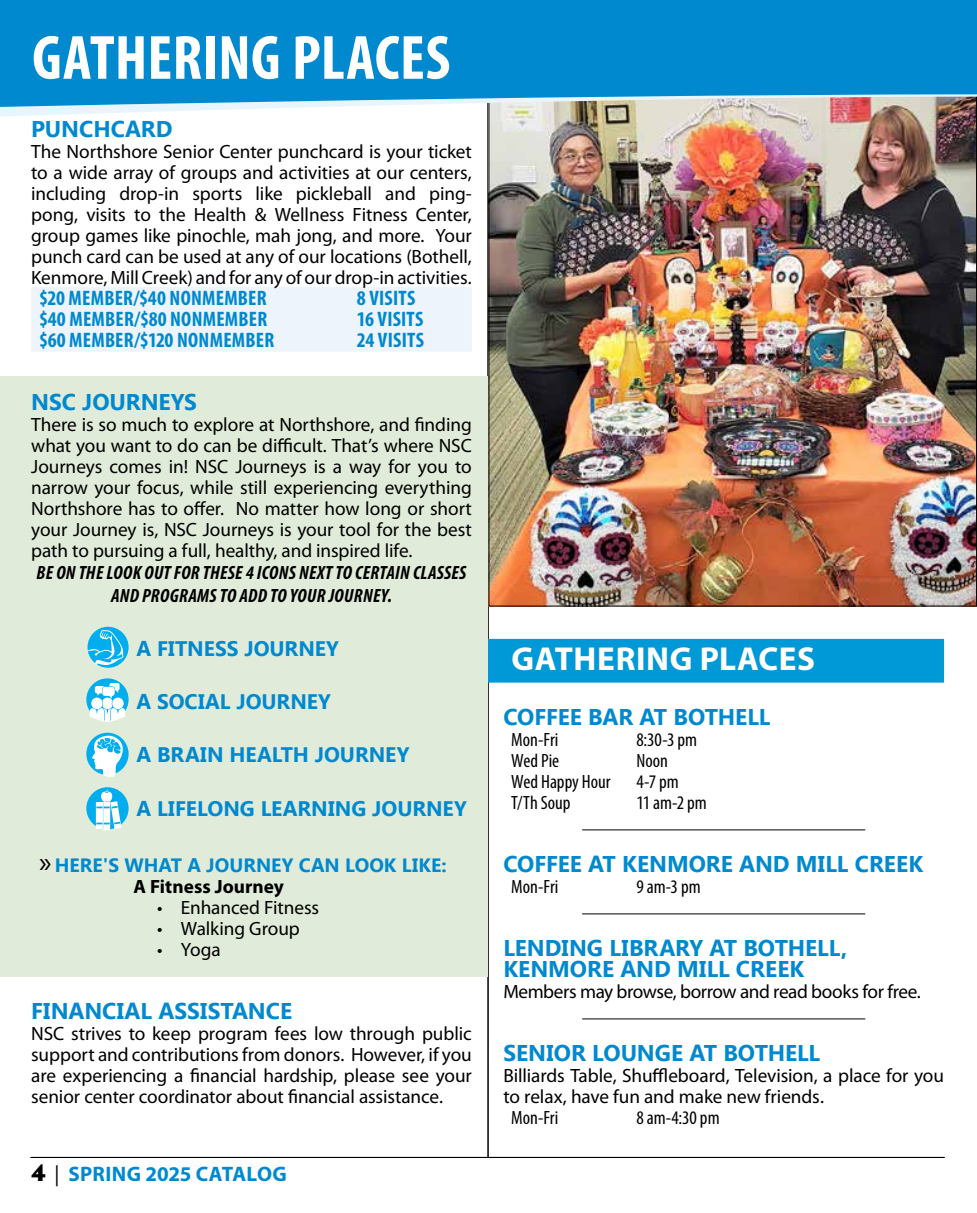
<style>
.page{position:relative;width:977px;height:1213px;background:#fff}
.page>*{position:absolute;margin:0;border:0;box-sizing:border-box;transform-origin:0 0}
.t1{font:700 condensed 63px "Myriad Pro";letter-spacing:.005em;color:#fff}
.t2{font:700 33.25px "Myriad Pro";letter-spacing:.015em;color:#fff}
.t3{font:700 22.75px/21px "Ebrima";letter-spacing:-.005em;color:#0089cf}
.t4{font:700 condensed 21px "Myriad Pro";letter-spacing:.01em;color:#0089cf}
.t5{font:700 21px "Ebrima";letter-spacing:-.005em;color:#0089cf}
.t6{font:700 21px "Myriad Pro";letter-spacing:.005em;color:#0089cf}
.t7{font:19.25px/21px "Myriad Pro";letter-spacing:-.005em;color:#000;text-align:justify}
.t8{font:condensed 19.25px "Myriad Pro";color:#000}
.t9{font:italic 700 condensed 19.25px/22.8px "Myriad Pro";letter-spacing:.015em;color:#000;text-align:center}
.t10{font:700 19.25px "Ebrima";color:#0089cf}
.t11{font:700 19.25px "Myriad Pro";color:#000}
.s1{font-family:"Myriad Pro";font-weight:400;font-size:29.75px;color:#000}
.s2{font-family:"Hypatia Sans Pro";font-weight:900;font-size:24.5px;color:#000}
.s3{font-weight:400;color:#000}
</style>
<div class="page">
<hr style="left:31px;top:1157px;width:913px;height:1px;background:#000">
<hr style="left:487px;top:19px;width:1px;height:1138px;background:#000">
<div style="left:0;top:376px;width:487px;height:600px;background:#e1ebd9"></div>
<div style="left:31px;top:287px;width:441px;height:23px;background:#eef4fb"></div>
<div style="left:31px;top:308px;width:441px;height:23px;background:#eef4fb"></div>
<div style="left:31px;top:329px;width:441px;height:23px;background:#eef4fb"></div>
<svg style="left:87px;top:627px;width:42px;height:41px"></svg>
<svg style="left:87px;top:630px;width:36px;height:35px"></svg>
<svg style="left:86px;top:678px;width:43px;height:42px"></svg>
<svg style="left:90px;top:683px;width:35px;height:39px"></svg>
<svg style="left:86px;top:733px;width:43px;height:42px"></svg>
<svg style="left:91px;top:733px;width:35px;height:43px;background:#94dbf3"></svg>
<svg style="left:86px;top:787px;width:43px;height:42px"></svg>
<svg style="left:96px;top:789px;width:25px;height:41px"></svg>
<div style="left:488px;top:639px;width:456px;height:43px;background:#0099d7"></div>
<hr style="left:582px;top:829px;width:283px;height:1px;background:#000">
<hr style="left:582px;top:913px;width:283px;height:1px;background:#000">
<hr style="left:582px;top:1018px;width:283px;height:1px;background:#000">
<img style="left:490px;top:120px;width:484px;height:484px">
<img style="left:0;top:109px;width:976px;height:11px">
<svg style="left:0;top:0;width:976px;height:109px;background:#1390cf"></svg>
<h1 class="t1" style="left:32px;top:18px;width:419px">GATHERING PLACES</h1>
<p class="t3" style="left:31px;top:117px;width:143px">PUNCHCARD</p>
<p class="t7" style="left:31px;top:140px;width:442px">The Northshore Senior Center punchcard is your ticket to a wide array of groups and activities at our centers, including drop-in sports like pickleball and ping&shy;pong, visits to the Health &amp; Wellness Fitness Center, group games like pinochle, mah jong, and more. Your punch card can be used at any of our locations (Bothell, Kenmore, Mill Creek) and for any of our drop-in activities.</p>
<p class="t4" style="left:39px;top:284px;width:229px">$20 MEMBER/$40 NONMEMBER</p>
<p class="t4" style="left:357px;top:284px;width:60px">8 VISITS</p>
<p class="t4" style="left:39px;top:305px;width:230px">$40 MEMBER/$80 NONMEMBER</p>
<p class="t4" style="left:357px;top:305px;width:68px">16 VISITS</p>
<p class="t4" style="left:39px;top:326px;width:237px">$60 MEMBER/$120 NONMEMBER</p>
<p class="t4" style="left:357px;top:326px;width:69px">24 VISITS</p>
<p class="t3" style="left:31px;top:390px;width:167px">NSC JOURNEYS</p>
<p class="t7" style="left:31px;top:413px;width:442px">There is so much to explore at Northshore, and finding what you want to do can be difficult. That’s where NSC Journeys comes in! NSC Journeys is a way for you to narrow your focus, while still experiencing everything Northshore has to offer. No matter how long or short your Journey is, NSC Journeys is your tool for the best path to pursuing a full, healthy, and inspired life.</p>
<p class="t9" style="left:37px;top:561px;width:431px">BE ON THE LOOK OUT FOR THESE 4 ICONS NEXT TO CERTAIN CLASSES<br>AND PROGRAMS TO ADD TO YOUR JOURNEY.</p>
<p class="t5" style="left:136px;top:631px;width:204px">A FITNESS JOURNEY</p>
<p class="t5" style="left:136px;top:685px;width:196px">A SOCIAL JOURNEY</p>
<p class="t5" style="left:136px;top:738px;width:274px">A BRAIN HEALTH JOURNEY</p>
<p class="t5" style="left:136px;top:791px;width:332px">A LIFELONG LEARNING JOURNEY</p>
<p class="t10" style="left:39px;top:849px;width:409px"><span class="s1">»</span> HERE'S WHAT A JOURNEY CAN LOOK LIKE:</p>
<p class="t11" style="left:134px;top:873px;width:152px">A Fitness Journey</p>
<p class="t7" style="left:157px;top:896px;width:163px">• Enhanced Fitness</p>
<p class="t7" style="left:157px;top:917px;width:144px">• Walking Group</p>
<p class="t7" style="left:157px;top:938px;width:65px">• Yoga</p>
<p class="t3" style="left:31px;top:999px;width:262px">FINANCIAL ASSISTANCE</p>
<p class="t7" style="left:31px;top:1022px;width:442px">NSC strives to keep program fees low through public support and contributions from donors. However, if you are experiencing a financial hardship, please see your senior center coordinator about financial assistance.</p>
<p class="t6" style="left:32px;top:1160px;width:257px"><span class="s2">4</span> <span class="s3">|</span> SPRING 2025 CATALOG</p>
<h2 class="t2" style="left:511px;top:637px;width:305px">GATHERING PLACES</h2>
<p class="t3" style="left:503px;top:705px;width:268px">COFFEE BAR AT BOTHELL</p>
<p class="t8" style="left:511px;top:728px;width:49px">Mon-Fri</p>
<p class="t8" style="left:636px;top:728px;width:62px">8:30-3 pm</p>
<p class="t8" style="left:511px;top:749px;width:50px">Wed Pie</p>
<p class="t8" style="left:636px;top:749px;width:33px">Noon</p>
<p class="t8" style="left:511px;top:770px;width:101px">Wed Happy Hour</p>
<p class="t8" style="left:636px;top:770px;width:44px">4-7 pm</p>
<p class="t8" style="left:511px;top:791px;width:61px">T/Th Soup</p>
<p class="t8" style="left:636px;top:791px;width:72px">11 am-2 pm</p>
<p class="t3" style="left:503px;top:852px;width:421px">COFFEE AT KENMORE AND MILL CREEK</p>
<p class="t8" style="left:511px;top:875px;width:49px">Mon-Fri</p>
<p class="t8" style="left:636px;top:875px;width:66px">9 am-3 pm</p>
<p class="t3" style="left:503px;top:936px;width:345px">LENDING LIBRARY AT BOTHELL,<br>KENMORE AND MILL CREEK</p>
<p class="t7" style="left:503px;top:980px;width:419px">Members may browse, borrow and read books for free.</p>
<p class="t3" style="left:503px;top:1041px;width:318px">SENIOR LOUNGE AT BOTHELL</p>
<p class="t7" style="left:503px;top:1064px;width:442px">Billiards Table, Shuffleboard, Television, a place for you to relax, have fun and make new friends.</p>
<p class="t8" style="left:511px;top:1106px;width:49px">Mon-Fri</p>
<p class="t8" style="left:636px;top:1106px;width:85px">8 am-4:30 pm</p>
</div>
